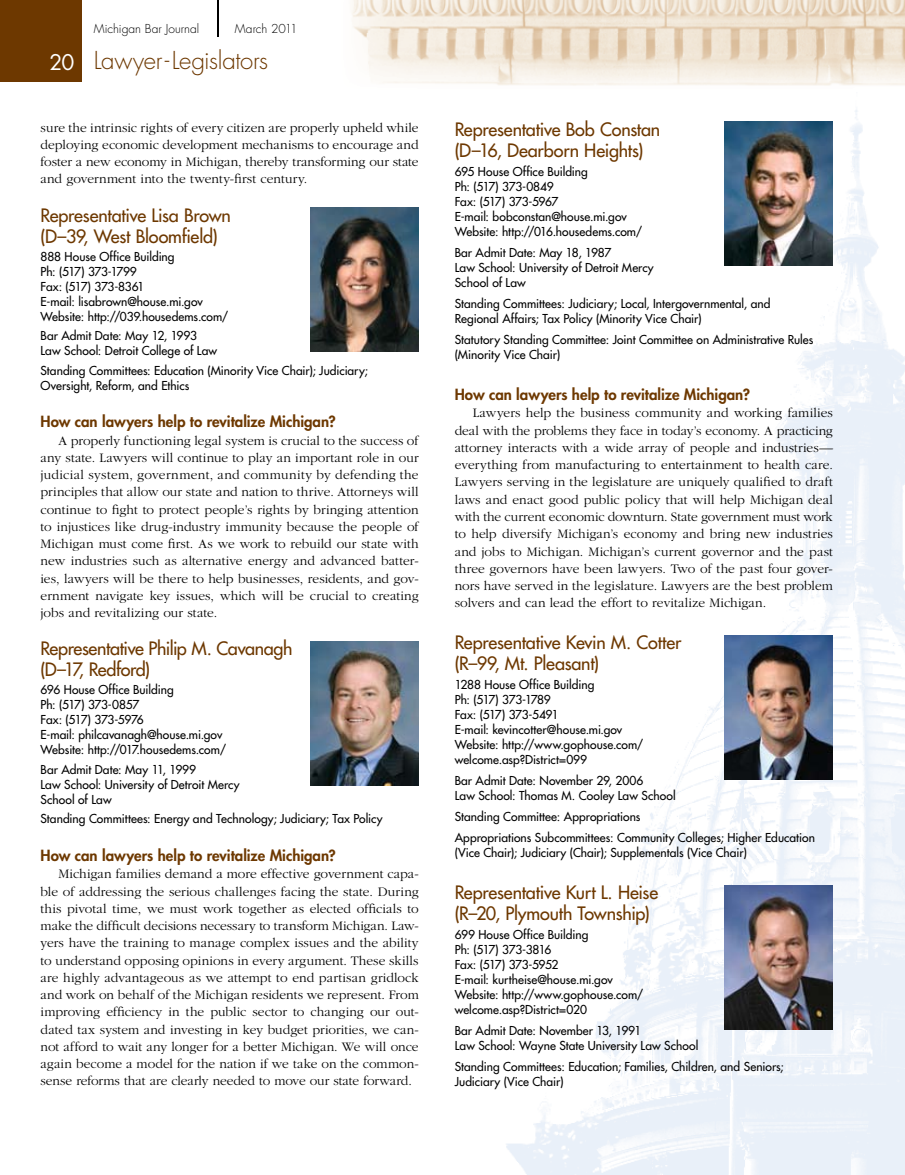
<style>
.page{position:relative;width:905px;height:1175px;background:#fff}
.page>*{position:absolute;margin:0;border:0;box-sizing:border-box;transform-origin:0 0}
.t1{font:300 24px "Futura";letter-spacing:-.015em;color:#6d3800}
.t2{font:18px/21px "Futura";letter-spacing:-.015em;color:#6d3800}
.t3{font:800 15px "Futura";color:#6d3800}
.t4{font:300 13.5px/17.2px "Garamond";color:#000;text-align:justify}
.t5{font:12px/15px "Futura";letter-spacing:.005em;color:#000}
.t6{font:300 12px "Futura";color:#000}
.s1{font-weight:400;font-size:21px;color:#fff}
</style>
<div class="page">
<img style="left:356px;top:45px;width:548px;height:1129px">
<div style="left:0;top:0;width:82px;height:82px;background:#6d3800"></div>
<hr style="left:217px;top:0;width:1px;height:37px;background:#000">
<img style="left:352px;top:0;width:552px;height:45px">
<img style="left:310px;top:208px;width:108px;height:144px">
<img style="left:310px;top:641px;width:108px;height:144px">
<img style="left:725px;top:122px;width:108px;height:144px">
<img style="left:725px;top:635px;width:108px;height:144px">
<img style="left:725px;top:885px;width:108px;height:144px">
<p class="t6" style="left:94px;top:21px;width:107px">Michigan Bar Journal</p>
<p class="t6" style="left:235px;top:21px;width:64px">March 2011</p>
<h1 class="t1" style="left:49px;top:45px;width:220px"><span class="s1">20</span> Lawyer-Legislators</h1>
<p class="t4" style="left:40px;top:119px;width:379px">sure the intrinsic rights of every citizen are properly upheld while deploying economic development mechanisms to encourage and foster a new economy in Michigan, thereby transforming our state and government into the twenty-first century.</p>
<h2 class="t2" style="left:40px;top:204px;width:192px">Representative Lisa Brown (D–39, West Bloomfield)</h2>
<p class="t5" style="left:40px;top:249px;width:189px">888 House Office Building<br>Ph: (517) 373-1799<br>Fax: (517) 373-8361<br>E-mail: lisabrown@house.mi.gov<br>Website: http://039.housedems.com/</p>
<p class="t5" style="left:40px;top:328px;width:178px">Bar Admit Date: May 12, 1993<br>Law School: Detroit College of Law</p>
<p class="t5" style="left:40px;top:363px;width:329px">Standing Committees: Education (Minority Vice Chair); Judiciary;<br>Oversight, Reform, and Ethics</p>
<p class="t3" style="left:40px;top:412px;width:297px">How can lawyers help to revitalize Michigan?</p>
<p class="t4" style="left:41px;top:432px;width:380px;text-indent:18px">A properly functioning legal system is crucial to the success of any state. Lawyers will continue to play an important role in our judicial system, government, and community by defending the principles that allow our state and nation to thrive. Attorneys will continue to fight to protect people’s rights by bringing attention to injustices like drug-industry immunity because the people of Michigan must come first. As we work to rebuild our state with new industries such as alternative energy and advanced batter&shy;ies, lawyers will be there to help businesses, residents, and gov&shy;ernment navigate key issues, which will be crucial to creating jobs and revitalizing our state.</p>
<h2 class="t2" style="left:40px;top:638px;width:253px">Representative Philip M. Cavanagh (D–17, Redford)</h2>
<p class="t5" style="left:40px;top:682px;width:187px">696 House Office Building<br>Ph: (517) 373-0857<br>Fax: (517) 373-5976<br>E-mail: philcavanagh@house.mi.gov<br>Website: http://017.housedems.com/</p>
<p class="t5" style="left:40px;top:762px;width:200px">Bar Admit Date: May 11, 1999<br>Law School: University of Detroit Mercy<br>School of Law</p>
<p class="t5" style="left:40px;top:811px;width:343px">Standing Committees: Energy and Technology; Judiciary; Tax Policy</p>
<p class="t3" style="left:40px;top:845px;width:297px">How can lawyers help to revitalize Michigan?</p>
<p class="t4" style="left:41px;top:865px;width:380px;text-indent:18px">Michigan families demand a more effective government capa&shy;ble of addressing the serious challenges facing the state. During this pivotal time, we must work together as elected officials to make the difficult decisions necessary to transform Michigan. Law&shy;yers have the training to manage complex issues and the ability to understand opposing opinions in every argument. These skills are highly advantageous as we attempt to end partisan gridlock and work on behalf of the Michigan residents we represent. From improving efficiency in the public sector to changing our out&shy;dated tax system and investing in key budget priorities, we can&shy;not afford to wait any longer for a better Michigan. We will once again become a model for the nation if we take on the common&shy;sense reforms that are clearly needed to move our state forward.</p>
<h2 class="t2" style="left:454px;top:118px;width:207px">Representative Bob Constan (D–16, Dearborn Heights)</h2>
<p class="t5" style="left:454px;top:164px;width:189px">695 House Office Building<br>Ph: (517) 373-0849<br>Fax: (517) 373-5967<br>E-mail: bobconstan@house.mi.gov<br>Website: http://016.housedems.com/</p>
<p class="t5" style="left:454px;top:245px;width:200px">Bar Admit Date: May 18, 1987<br>Law School: University of Detroit Mercy<br>School of Law</p>
<p class="t5" style="left:454px;top:296px;width:317px">Standing Committees: Judiciary; Local, Intergovernmental, and<br>Regional Affairs; Tax Policy (Minority Vice Chair)</p>
<p class="t5" style="left:454px;top:332px;width:360px">Statutory Standing Committee: Joint Committee on Administrative Rules (Minority Vice Chair)</p>
<p class="t3" style="left:454px;top:384px;width:297px">How can lawyers help to revitalize Michigan?</p>
<p class="t4" style="left:455px;top:405px;width:380px;text-indent:18px">Lawyers help the business community and working families deal with the problems they face in today’s economy. A practicing attorney interacts with a wide array of people and industries— everything from manufacturing to entertainment to health care.<br>Lawyers serving in the legislature are uniquely qualified to draft laws and enact good public policy that will help Michigan deal with the current economic downturn. State government must work to help diversify Michigan’s economy and bring new industries and jobs to Michigan. Michigan’s current governor and the past three governors have been lawyers. Two of the past four gover&shy;nors have served in the legislature. Lawyers are the best problem solvers and can lead the effort to revitalize Michigan.</p>
<h2 class="t2" style="left:454px;top:631px;width:228px">Representative Kevin M. Cotter (R–99, Mt. Pleasant)</h2>
<p class="t5" style="left:454px;top:677px;width:190px">1288 House Office Building<br>Ph: (517) 373-1789<br>Fax: (517) 373-5491<br>E-mail: kevincotter@house.mi.gov<br>Website: http://www.gophouse.com/ welcome.asp?District=099</p>
<p class="t5" style="left:454px;top:773px;width:222px">Bar Admit Date: November 29, 2006<br>Law School: Thomas M. Cooley Law School</p>
<p class="t5" style="left:454px;top:806px;width:362px;line-height:21px">Standing Committee: Appropriations<br>Appropriations Subcommittees: Community Colleges; Higher Education</p>
<p class="t5" style="left:454px;top:845px;width:293px">(Vice Chair); Judiciary (Chair); Supplementals (Vice Chair)</p>
<h2 class="t2" style="left:454px;top:881px;width:205px">Representative Kurt L. Heise (R–20, Plymouth Township)</h2>
<p class="t5" style="left:454px;top:927px;width:190px">699 House Office Building<br>Ph: (517) 373-3816<br>Fax: (517) 373-5952<br>E-mail: kurtheise@house.mi.gov<br>Website: http://www.gophouse.com/ welcome.asp?District=020</p>
<p class="t5" style="left:454px;top:1023px;width:245px">Bar Admit Date: November 13, 1991<br>Law School: Wayne State University Law School</p>
<p class="t5" style="left:454px;top:1059px;width:330px">Standing Committees: Education; Families, Children, and Seniors;<br>Judiciary (Vice Chair)</p>
</div>
